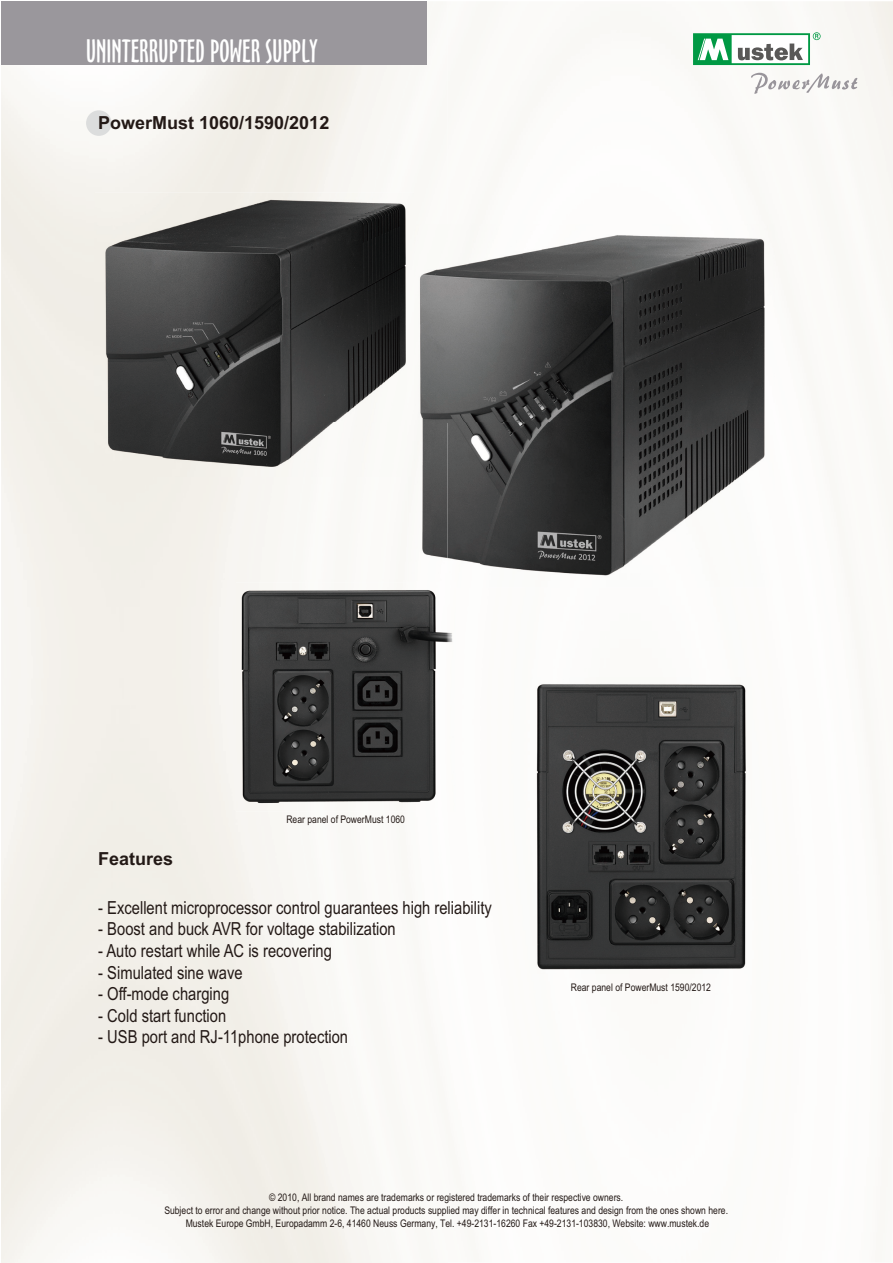
<style>
.page{position:relative;width:893px;height:1263px;background:#fff}
.page>*{position:absolute;margin:0;border:0;box-sizing:border-box;transform-origin:0 0}
.t1{font:30px "Oz Handicraft BT";color:#fff}
.t2{font:18px "Arial Narrow";color:#231916}
.t3{font:700 18px "Arial";color:#231916}
.t4{font:10.5px/12.6px "Arial Narrow";color:#231916;text-align:center}
</style>
<div class="page">
<svg style="left:693px;top:32px;width:127px;height:33px"></svg>
<div style="left:1px;top:1px;width:425px;height:64px;background:#9a979c"></div>
<svg style="left:751px;top:73px;width:106px;height:21px"></svg>
<div style="left:86px;top:110px;width:26px;height:26px;background:#dcdddd;border-radius:50%"></div>
<img style="left:95px;top:192px;width:319px;height:285px">
<img style="left:407px;top:224px;width:367px;height:364px">
<img style="left:447px;top:588px;width:9px;height:223px">
<img style="left:236px;top:582px;width:211px;height:229px">
<svg style="left:447px;top:582px;width:9px;height:6px"></svg>
<img style="left:531px;top:677px;width:220px;height:297px">
<h1 class="t1" style="left:86px;top:41px;width:233px">UNINTERRUPTED POWER SUPPLY</h1>
<h2 class="t3" style="left:98px;top:113px;width:233px">PowerMust 1060/1590/2012</h2>
<p class="t4" style="left:286px;top:814px;width:120px">Rear panel of PowerMust 1060</p>
<h2 class="t3" style="left:98px;top:848px;width:76px">Features</h2>
<h2 class="t2" style="left:98px;top:901px;width:395px">- Excellent microprocessor control guarantees high reliability</h2>
<h2 class="t2" style="left:98px;top:922px;width:299px">- Boost and buck AVR for voltage stabilization</h2>
<h2 class="t2" style="left:98px;top:944px;width:235px">- Auto restart while AC is recovering</h2>
<h2 class="t2" style="left:98px;top:966px;width:146px">- Simulated sine wave</h2>
<h2 class="t2" style="left:98px;top:987px;width:132px">- Off-mode charging</h2>
<h2 class="t2" style="left:98px;top:1009px;width:129px">- Cold start function</h2>
<h2 class="t2" style="left:98px;top:1030px;width:251px">- USB port and RJ-11phone protection</h2>
<p class="t4" style="left:571px;top:982px;width:142px">Rear panel of PowerMust 1590/2012</p>
<p class="t4" style="left:164px;top:1192px;width:565px">© 2010, All brand names are trademarks or registered trademarks of their respective owners.<br>Subject to error and change without prior notice. The actual products supplied may differ in technical features and design from the ones shown here.<br>Mustek Europe GmbH, Europadamm 2-6, 41460 Neuss Germany, Tel. +49-2131-16260 Fax +49-2131-103830, Website: www.mustek.de</p>
</div>
